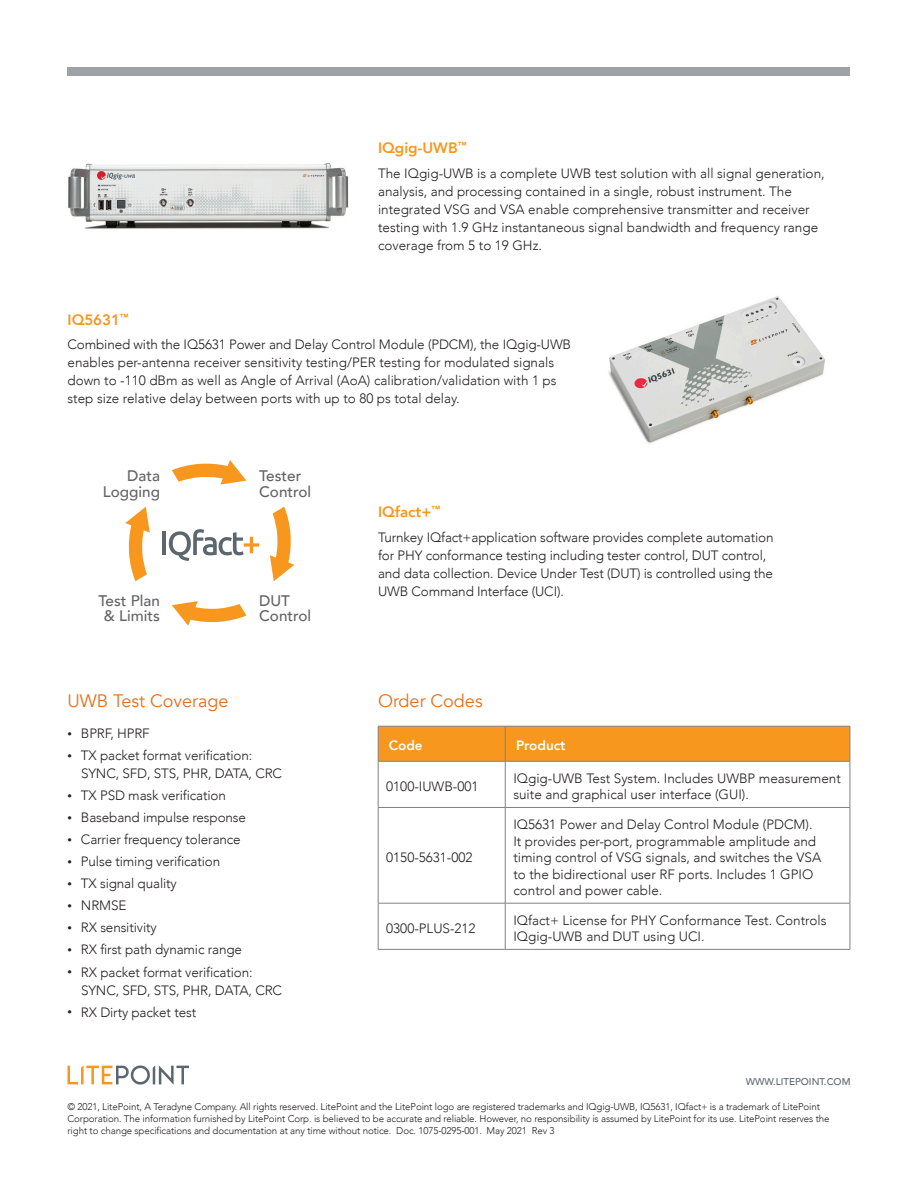
<style>
.page{position:relative;width:918px;height:1188px;background:#fff}
.page>*{position:absolute;margin:0;border:0;box-sizing:border-box;transform-origin:0 0}
.Subhead_1{font:18px "Avenir";color:#e4701e}
.Body_1{font:500 15.3px/15.3px "Avenir";color:#636366}
.Subhead_1-2{font:800 15px "Avenir";color:#f7971d}
.Body_1-2{font:300 13.5px/18px "Avenir";letter-spacing:-.01em;color:#231f20}
.Table_C_body{font:300 13.5px/16.5px "Avenir";color:#231f20}
.Table_C_head{font:800 13.5px "Avenir";color:#fff}
.Folio{font:300 9.75px/12px "Avenir";letter-spacing:-.01em;color:#231f20}
.Folio-2{font:500 9.75px "Avenir";color:#5c666f}
.s1{font-size:9px}
</style>
<div class="page">
<div style="left:68px;top:68px;width:782px;height:8px;background:#a0a1a5"></div>
<svg style="left:67px;top:1065px;width:122px;height:20px"></svg>
<div style="left:379px;top:727px;width:471px;height:34px;background:#f7971d"></div>
<hr style="left:378px;top:726px;width:127px;height:1px;background:#808285">
<hr style="left:378px;top:726px;width:1px;height:35px;background:#808285">
<hr style="left:505px;top:726px;width:345px;height:1px;background:#808285">
<hr style="left:505px;top:726px;width:1px;height:35px;background:#808285">
<hr style="left:850px;top:726px;width:1px;height:35px;background:#808285">
<hr style="left:378px;top:761px;width:127px;height:1px;background:#808285">
<hr style="left:378px;top:761px;width:1px;height:46px;background:#808285">
<hr style="left:505px;top:761px;width:345px;height:1px;background:#808285">
<hr style="left:505px;top:761px;width:1px;height:46px;background:#808285">
<hr style="left:850px;top:761px;width:1px;height:46px;background:#808285">
<hr style="left:378px;top:807px;width:127px;height:1px;background:#808285">
<hr style="left:378px;top:808px;width:1px;height:95px;background:#808285">
<hr style="left:505px;top:807px;width:345px;height:1px;background:#808285">
<hr style="left:505px;top:808px;width:1px;height:95px;background:#808285">
<hr style="left:850px;top:808px;width:1px;height:95px;background:#808285">
<hr style="left:378px;top:903px;width:127px;height:1px;background:#808285">
<hr style="left:378px;top:903px;width:1px;height:46px;background:#808285">
<hr style="left:505px;top:903px;width:345px;height:1px;background:#808285">
<hr style="left:505px;top:903px;width:1px;height:46px;background:#808285">
<hr style="left:850px;top:903px;width:1px;height:46px;background:#808285">
<hr style="left:378px;top:949px;width:127px;height:1px;background:#808285">
<hr style="left:505px;top:949px;width:345px;height:1px;background:#808285">
<svg style="left:172px;top:460px;width:74px;height:25px"></svg>
<svg style="left:172px;top:601px;width:74px;height:25px"></svg>
<svg style="left:270px;top:507px;width:24px;height:74px"></svg>
<svg style="left:125px;top:507px;width:25px;height:74px"></svg>
<hr style="left:163px;top:532px;width:3px;height:23px;background:#5c666f">
<svg style="left:169px;top:529px;width:90px;height:32px"></svg>
<img style="left:608px;top:296px;width:217px;height:147px">
<img style="left:68px;top:163px;width:281px;height:66px">
<p class="Subhead_1-2" style="left:378px;top:136px;width:90px">IQgig-UWB<sup>™</sup></p>
<p class="Body_1-2" style="left:378px;top:164px;width:448px">The IQgig-UWB is a complete UWB test solution with all signal generation, analysis, and processing contained in a single, robust instrument. The integrated VSG and VSA enable comprehensive transmitter and receiver testing with 1.9 GHz instantaneous signal bandwidth and frequency range coverage from 5 to 19 GHz.</p>
<p class="Subhead_1-2" style="left:68px;top:308px;width:63px">IQ5631<sup>™</sup></p>
<p class="Body_1-2" style="left:68px;top:336px;width:505px">Combined with the IQ5631 Power and Delay Control Module (PDCM), the IQgig-UWB enables per-antenna receiver sensitivity testing/PER testing for modulated signals down to -110 dBm as well as Angle of Arrival (AoA) calibration/validation with 1 ps step size relative delay between ports with up to 80 ps total delay.</p>
<p class="Body_1" style="left:103px;top:468px;width:59px;text-align:right">Data<br>Logging</p>
<p class="Body_1" style="left:99px;top:592px;width:63px;text-align:center">Test Plan &amp; Limits</p>
<p class="Body_1" style="left:259px;top:468px;width:54px">Tester<br>Control</p>
<p class="Body_1" style="left:259px;top:592px;width:54px">DUT<br>Control</p>
<p class="Subhead_1" style="left:68px;top:690px;width:163px">UWB Test Coverage</p>
<p class="Body_1-2" style="left:68px;top:724px;width:84px"><span class="s1">•</span> BPRF, HPRF</p>
<p class="Body_1-2" style="left:81px;top:746px;width:203px;text-indent:-14px"><span class="s1">•</span> TX packet format verification:<br>SYNC, SFD, STS, PHR, DATA, CRC</p>
<p class="Body_1-2" style="left:68px;top:786px;width:160px"><span class="s1">•</span> TX PSD mask verification</p>
<p class="Body_1-2" style="left:68px;top:809px;width:180px"><span class="s1">•</span> Baseband impulse response</p>
<p class="Body_1-2" style="left:68px;top:831px;width:175px"><span class="s1">•</span> Carrier frequency tolerance</p>
<p class="Body_1-2" style="left:68px;top:853px;width:154px"><span class="s1">•</span> Pulse timing verification</p>
<p class="Body_1-2" style="left:68px;top:875px;width:111px"><span class="s1">•</span> TX signal quality</p>
<p class="Body_1-2" style="left:68px;top:897px;width:60px"><span class="s1">•</span> NRMSE</p>
<p class="Body_1-2" style="left:68px;top:919px;width:91px"><span class="s1">•</span> RX sensitivity</p>
<p class="Body_1-2" style="left:68px;top:941px;width:176px"><span class="s1">•</span> RX first path dynamic range</p>
<p class="Body_1-2" style="left:81px;top:963px;width:203px;text-indent:-14px"><span class="s1">•</span> RX packet format verification:<br>SYNC, SFD, STS, PHR, DATA, CRC</p>
<p class="Body_1-2" style="left:68px;top:1003px;width:130px"><span class="s1">•</span> RX Dirty packet test</p>
<p class="Subhead_1-2" style="left:378px;top:500px;width:64px">IQfact+<sup>™</sup></p>
<p class="Body_1-2" style="left:378px;top:528px;width:397px">Turnkey IQfact+application software provides complete automation for PHY conformance testing including tester control, DUT control, and data collection. Device Under Test (DUT) is controlled using the UWB Command Interface (UCI).</p>
<p class="Subhead_1" style="left:378px;top:690px;width:106px">Order Codes</p>
<p class="Table_C_head" style="left:389px;top:735px;width:35px">Code</p>
<p class="Table_C_head" style="left:516px;top:735px;width:51px">Product</p>
<p class="Table_C_body" style="left:386px;top:778px;width:94px">0100-IUWB-001</p>
<p class="Table_C_body" style="left:513px;top:770px;width:329px">IQgig-UWB Test System. Includes UWBP measurement suite and graphical user interface (GUI).</p>
<p class="Table_C_body" style="left:386px;top:849px;width:88px">0150-5631-002</p>
<p class="Table_C_body" style="left:513px;top:816px;width:309px">IQ5631 Power and Delay Control Module (PDCM).<br>It provides per-port, programmable amplitude and timing control of VSG signals, and switches the VSA to the bidirectional user RF ports. Includes 1 GPIO control and power cable.</p>
<p class="Table_C_body" style="left:386px;top:920px;width:91px">0300-PLUS-212</p>
<p class="Table_C_body" style="left:513px;top:912px;width:315px">IQfact+ License for PHY Conformance Test. Controls<br>IQgig-UWB and DUT using UCI.</p>
<p class="Folio-2" style="left:746px;top:1073px;width:106px">WWW.LITEPOINT.COM</p>
<p class="Folio" style="left:68px;top:1101px;width:764px">© 2021, LitePoint, A Teradyne Company. All rights reserved. LitePoint and the LitePoint logo are registered trademarks and IQgig-UWB, IQ5631, IQfact+ is a trademark of LitePoint<br>Corporation. The information furnished by LitePoint Corp. is believed to be accurate and reliable. However, no responsibility is assumed by LitePoint for its use. LitePoint reserves the right to change specifications and documentation at any time without notice. Doc. 1075-0295-001. May 2021 Rev 3</p>
</div>
